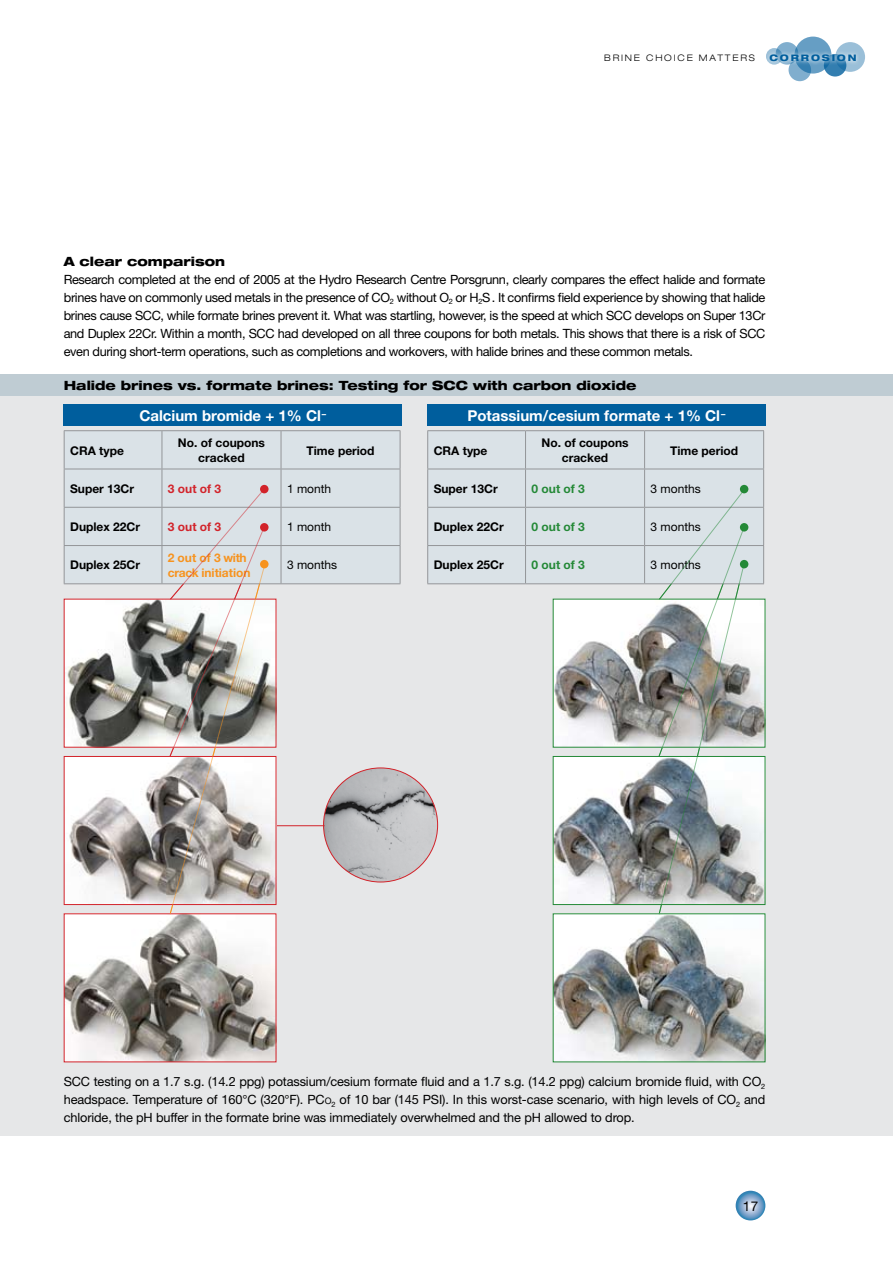
<style>
.page{position:relative;width:893px;height:1263px;background:#fff}
.page>*{position:absolute;margin:0;border:0;box-sizing:border-box;transform-origin:0 0}
.t1{font:700 15px "Helvetica Neue";color:#fff}
.t2{font:13.5px "Helvetica Neue";color:#000}
.t3{font:12.75px/18px "Helvetica Neue";letter-spacing:-.03em;color:#000;text-align:justify}
.t4{font:800 expanded 12.75px "Helvetica Neue";color:#000}
.t5{font:700 12px/15px "Helvetica Neue";color:#000;text-align:center}
.t6{font:12px "Helvetica Neue";color:#000}
.t7{font:700 12px/15px "Helvetica Neue";color:#f7931e}
.t8{font:700 12px "Helvetica Neue";color:#248937}
.t9{font:700 12px "Helvetica Neue";color:#d2232a}
.t10{font:300 expanded 9px "Helvetica Neue";letter-spacing:.2em;color:#000}
.t11{font:800 expanded 9px "Helvetica Neue";letter-spacing:.2em;color:#005e9d}
.s1{font-size:9px}
</style>
<div class="page">
<svg style="left:835px;top:42px;width:30px;height:30px"></svg>
<svg style="left:824px;top:54px;width:22px;height:23px"></svg>
<svg style="left:794px;top:37px;width:37px;height:37px"></svg>
<svg style="left:788px;top:59px;width:23px;height:22px"></svg>
<svg style="left:766px;top:48px;width:16px;height:17px"></svg>
<svg style="left:776px;top:42px;width:22px;height:23px"></svg>
<svg style="left:766px;top:50px;width:94px;height:15px"></svg>
<svg style="left:736px;top:1191px;width:29px;height:29px"></svg>
<div style="left:0;top:374px;width:893px;height:761px;background:#e6e7e8"></div>
<img style="left:324px;top:768px;width:114px;height:114px;border-radius:57px">
<hr style="left:274px;top:825px;width:51px;height:1px;background:#d2232a">
<div style="left:65px;top:431px;width:335px;height:152px;background:#dae2e7"></div>
<hr style="left:64px;top:430px;width:98px;height:1px;background:#939598">
<hr style="left:64px;top:431px;width:1px;height:38px;background:#939598">
<hr style="left:162px;top:430px;width:119px;height:1px;background:#939598">
<hr style="left:162px;top:431px;width:1px;height:38px;background:#939598">
<hr style="left:281px;top:430px;width:119px;height:1px;background:#939598">
<hr style="left:281px;top:431px;width:1px;height:38px;background:#939598">
<hr style="left:400px;top:431px;width:1px;height:38px;background:#939598">
<hr style="left:64px;top:469px;width:98px;height:1px;background:#939598">
<hr style="left:64px;top:469px;width:1px;height:38px;background:#939598">
<hr style="left:162px;top:469px;width:119px;height:1px;background:#939598">
<hr style="left:162px;top:469px;width:1px;height:38px;background:#939598">
<hr style="left:281px;top:469px;width:119px;height:1px;background:#939598">
<hr style="left:281px;top:469px;width:1px;height:38px;background:#939598">
<hr style="left:400px;top:469px;width:1px;height:38px;background:#939598">
<hr style="left:64px;top:507px;width:98px;height:1px;background:#939598">
<hr style="left:64px;top:508px;width:1px;height:37px;background:#939598">
<hr style="left:162px;top:507px;width:119px;height:1px;background:#939598">
<hr style="left:162px;top:508px;width:1px;height:37px;background:#939598">
<hr style="left:281px;top:507px;width:119px;height:1px;background:#939598">
<hr style="left:281px;top:508px;width:1px;height:37px;background:#939598">
<hr style="left:400px;top:508px;width:1px;height:37px;background:#939598">
<hr style="left:64px;top:545px;width:98px;height:1px;background:#939598">
<hr style="left:64px;top:546px;width:1px;height:37px;background:#939598">
<hr style="left:162px;top:545px;width:119px;height:1px;background:#939598">
<hr style="left:162px;top:546px;width:1px;height:37px;background:#939598">
<hr style="left:281px;top:545px;width:119px;height:1px;background:#939598">
<hr style="left:281px;top:546px;width:1px;height:37px;background:#939598">
<hr style="left:400px;top:546px;width:1px;height:37px;background:#939598">
<hr style="left:64px;top:583px;width:98px;height:1px;background:#939598">
<hr style="left:162px;top:583px;width:119px;height:1px;background:#939598">
<hr style="left:281px;top:583px;width:119px;height:1px;background:#939598">
<div style="left:428px;top:431px;width:335px;height:152px;background:#dae2e7"></div>
<hr style="left:427px;top:430px;width:98px;height:1px;background:#939598">
<hr style="left:427px;top:431px;width:1px;height:38px;background:#939598">
<hr style="left:525px;top:430px;width:120px;height:1px;background:#939598">
<hr style="left:525px;top:431px;width:1px;height:38px;background:#939598">
<hr style="left:645px;top:430px;width:119px;height:1px;background:#939598">
<hr style="left:644px;top:431px;width:1px;height:38px;background:#939598">
<hr style="left:763px;top:431px;width:1px;height:38px;background:#939598">
<hr style="left:427px;top:469px;width:98px;height:1px;background:#939598">
<hr style="left:427px;top:469px;width:1px;height:38px;background:#939598">
<hr style="left:525px;top:469px;width:120px;height:1px;background:#939598">
<hr style="left:525px;top:469px;width:1px;height:38px;background:#939598">
<hr style="left:645px;top:469px;width:119px;height:1px;background:#939598">
<hr style="left:644px;top:469px;width:1px;height:38px;background:#939598">
<hr style="left:763px;top:469px;width:1px;height:38px;background:#939598">
<hr style="left:427px;top:507px;width:98px;height:1px;background:#939598">
<hr style="left:427px;top:508px;width:1px;height:37px;background:#939598">
<hr style="left:525px;top:507px;width:120px;height:1px;background:#939598">
<hr style="left:525px;top:508px;width:1px;height:37px;background:#939598">
<hr style="left:645px;top:507px;width:119px;height:1px;background:#939598">
<hr style="left:644px;top:508px;width:1px;height:37px;background:#939598">
<hr style="left:763px;top:508px;width:1px;height:37px;background:#939598">
<hr style="left:427px;top:545px;width:98px;height:1px;background:#939598">
<hr style="left:427px;top:546px;width:1px;height:37px;background:#939598">
<hr style="left:525px;top:545px;width:120px;height:1px;background:#939598">
<hr style="left:525px;top:546px;width:1px;height:37px;background:#939598">
<hr style="left:645px;top:545px;width:119px;height:1px;background:#939598">
<hr style="left:644px;top:546px;width:1px;height:37px;background:#939598">
<hr style="left:763px;top:546px;width:1px;height:37px;background:#939598">
<hr style="left:427px;top:583px;width:98px;height:1px;background:#939598">
<hr style="left:525px;top:583px;width:120px;height:1px;background:#939598">
<hr style="left:645px;top:583px;width:119px;height:1px;background:#939598">
<div style="left:64px;top:405px;width:338px;height:21px;background:#005e9d"></div>
<div style="left:427px;top:405px;width:338px;height:21px;background:#005e9d"></div>
<img style="left:66px;top:601px;width:208px;height:144px">
<img style="left:66px;top:758px;width:208px;height:145px">
<div style="left:64px;top:756px;width:212px;height:149px;border:1px solid #d2232a"></div>
<img style="left:66px;top:915px;width:208px;height:145px">
<img style="left:555px;top:601px;width:208px;height:144px">
<img style="left:555px;top:758px;width:208px;height:145px">
<div style="left:553px;top:756px;width:212px;height:149px;border:1px solid #248937"></div>
<img style="left:555px;top:915px;width:208px;height:145px">
<div style="left:260px;top:485px;width:9px;height:8px;background:#d2232a;border-radius:50%"></div>
<div style="left:260px;top:523px;width:9px;height:8px;background:#d2232a;border-radius:50%"></div>
<div style="left:260px;top:560px;width:9px;height:8px;background:#f7931e;border-radius:50%"></div>
<div style="left:740px;top:485px;width:8px;height:8px;background:#248937;border-radius:50%"></div>
<div style="left:740px;top:523px;width:8px;height:8px;background:#248937;border-radius:50%"></div>
<div style="left:740px;top:560px;width:8px;height:8px;background:#248937;border-radius:50%"></div>
<svg style="left:658px;top:489px;width:87px;height:426px"></svg>
<div style="left:0;top:374px;width:893px;height:21px;background:#bfccd3"></div>
<svg style="left:169px;top:488px;width:96px;height:427px"></svg>
<p class="t10" style="left:604px;top:53px;width:152px">BRINE CHOICE MATTERS</p>
<p class="t11" style="left:769px;top:52px;width:89px">CORROSION</p>
<p class="t4" style="left:64px;top:253px;width:163px">A clear comparison</p>
<p class="t3" style="left:64px;top:270px;width:703px">Research completed at the end of 2005 at the Hydro Research Centre Porsgrunn, clearly compares the effect halide and formate brines have on commonly used metals in the presence of CO<sub>2</sub> without O<sub>2</sub> or H<sub>2</sub>S. It confirms field experience by showing that halide brines cause SCC, while formate brines prevent it. What was startling, however, is the speed at which SCC develops on Super 13Cr and Duplex 22Cr. Within a month, SCC had developed on all three coupons for both metals. This shows that there is a risk of SCC even during short-term operations, such as completions and workovers, with halide brines and these common metals.</p>
<p class="t4" style="left:64px;top:377px;width:574px">Halide brines vs. formate brines: Testing for SCC with carbon dioxide</p>
<p class="t1" style="left:139px;top:407px;width:188px">Calcium bromide + 1% Cl<sup>–</sup></p>
<p class="t1" style="left:467px;top:407px;width:260px">Potassium/cesium formate + 1% Cl<sup>–</sup></p>
<p class="t5" style="left:70px;top:442px;width:55px">CRA type</p>
<p class="t5" style="left:178px;top:435px;width:89px">No. of coupons cracked</p>
<p class="t5" style="left:306px;top:442px;width:70px">Time period</p>
<p class="t5" style="left:70px;top:481px;width:66px">Super 13Cr</p>
<p class="t9" style="left:168px;top:481px;width:55px">3 out of 3</p>
<p class="t6" style="left:287px;top:481px;width:46px">1 month</p>
<p class="t5" style="left:70px;top:519px;width:72px">Duplex 22Cr</p>
<p class="t9" style="left:168px;top:519px;width:55px">3 out of 3</p>
<p class="t6" style="left:287px;top:520px;width:46px">1 month</p>
<p class="t5" style="left:70px;top:557px;width:72px">Duplex 25Cr</p>
<p class="t7" style="left:168px;top:550px;width:84px">2 out of 3 with crack initiation</p>
<p class="t6" style="left:287px;top:558px;width:52px">3 months</p>
<p class="t5" style="left:434px;top:442px;width:55px">CRA type</p>
<p class="t5" style="left:541px;top:435px;width:89px">No. of coupons cracked</p>
<p class="t5" style="left:670px;top:442px;width:70px">Time period</p>
<p class="t5" style="left:434px;top:481px;width:66px">Super 13Cr</p>
<p class="t8" style="left:531px;top:481px;width:55px">0 out of 3</p>
<p class="t6" style="left:651px;top:481px;width:52px">3 months</p>
<p class="t5" style="left:434px;top:519px;width:72px">Duplex 22Cr</p>
<p class="t8" style="left:531px;top:519px;width:55px">0 out of 3</p>
<p class="t6" style="left:651px;top:520px;width:52px">3 months</p>
<p class="t5" style="left:434px;top:557px;width:72px">Duplex 25Cr</p>
<p class="t8" style="left:531px;top:558px;width:55px">0 out of 3</p>
<p class="t6" style="left:651px;top:558px;width:52px">3 months</p>
<p class="t3" style="left:64px;top:1072px;width:703px">SCC testing on a 1.7 s.g. (14.2 ppg) potassium/cesium formate fluid and a 1.7 s.g. (14.2 ppg) calcium bromide fluid, with CO<sub>2 </sub>headspace. Temperature of 160°C (320°F). PC<span class="s1">O</span><sub>2</sub> of 10 bar (145 PSI). In this worst-case scenario, with high levels of CO<sub>2</sub> and chloride, the pH buffer in the formate brine was immediately overwhelmed and the pH allowed to drop.</p>
<p class="t2" style="left:743px;top:1198px;width:17px">17</p>
</div>
